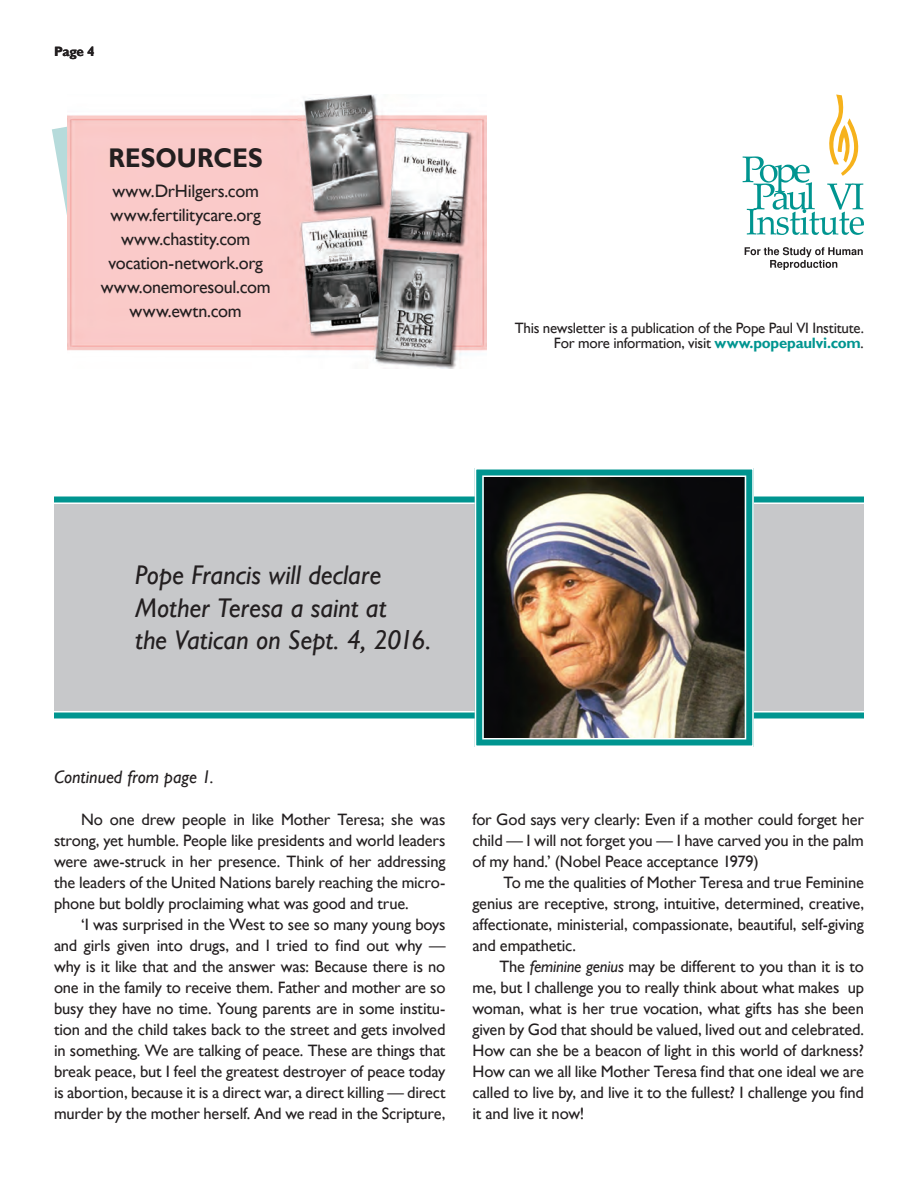
<style>
.page{position:relative;width:918px;height:1188px;background:#fff}
.page>*{position:absolute;margin:0;border:0;box-sizing:border-box;transform-origin:0 0}
.t1{font:italic 27px/32.4px "Gill Sans";color:#231f20}
.t2{font:700 27px "Gill Sans";letter-spacing:.01em;color:#231f20;scale:.9 1}
.t3{font:18px/24px "Gill Sans";letter-spacing:-.015em;color:#231f20;text-align:center}
.t4{font:italic 18px "Gill Sans";color:#231f20}
.t5{font:16.5px/21px "Gill Sans";letter-spacing:-.01em;color:#231f20;text-align:justify}
.t6{font:15px/15px "Gill Sans";letter-spacing:-.015em;color:#231f20;text-align:right}
.t7{font:700 13.5px "Gill Sans";color:#231f20}
.s1{font-weight:700;color:#009590}
.s2{font-style:italic}
</style>
<div class="page">
<div style="left:54px;top:500px;width:810px;height:216px;background:#c7c8ca"></div>
<div style="left:54px;top:495px;width:810px;height:9px;background:#009590"></div>
<hr style="left:54px;top:495px;width:810px;height:2px;background:#fff">
<hr style="left:54px;top:502px;width:810px;height:2px;background:#fff">
<div style="left:54px;top:711px;width:810px;height:9px;background:#009590"></div>
<hr style="left:54px;top:711px;width:810px;height:2px;background:#fff">
<hr style="left:54px;top:718px;width:810px;height:2px;background:#fff">
<svg style="left:52px;top:115px;width:16px;height:208px"></svg>
<svg style="left:743px;top:95px;width:121px;height:140px"></svg>
<svg style="left:745px;top:247px;width:118px;height:23px"></svg>
<img style="left:68px;top:94px;width:418px;height:275px">
<img style="left:474px;top:468px;width:281px;height:279px">
<div style="left:482px;top:475px;width:264px;height:265px;border:2px solid #fff"></div>
<p class="t7" style="left:54px;top:44px;width:42px">Page 4</p>
<h1 class="t2" style="left:108px;top:142px;width:173px">RESOURCES</h1>
<p class="t3" style="left:101px;top:180px;width:172px">www.DrHilgers.com www.fertilitycare.org www.chastity.com vocation-network.org www.onemoresoul.com www.ewtn.com</p>
<p class="t6" style="left:515px;top:320px;width:351px">This newsletter is a publication of the Pope Paul VI Institute.<br>For more information, visit <span class="s1">www.popepaulvi.com</span>.</p>
<h1 class="t1" style="left:135px;top:559px;width:295px">Pope Francis will declare<br>Mother Teresa a saint at<br>the Vatican on Sept. 4, 2016.</h1>
<p class="t4" style="left:54px;top:767px;width:160px">Continued from page 1.</p>
<p class="t5" style="left:54px;top:809px;width:393px;text-indent:27px">No one drew people in like Mother Teresa; she was strong, yet humble. People like presidents and world leaders were awe-struck in her presence. Think of her addressing the leaders of the United Nations barely reaching the micro&shy;phone but boldly proclaiming what was good and true.</p>
<p class="t5" style="left:54px;top:914px;width:393px;text-indent:27px">‘I was surprised in the West to see so many young boys and girls given into drugs, and I tried to find out why — why is it like that and the answer was: Because there is no one in the family to receive them. Father and mother are so busy they have no time. Young parents are in some institu&shy;tion and the child takes back to the street and gets involved in something. We are talking of peace. These are things that break peace, but I feel the greatest destroyer of peace today is abortion, because it is a direct war, a direct killing — direct murder by the mother herself. And we read in the Scripture,</p>
<p class="t5" style="left:473px;top:809px;width:393px">for God says very clearly: Even if a mother could forget her child — I will not forget you — I have carved you in the palm of my hand.’ (Nobel Peace acceptance 1979)</p>
<p class="t5" style="left:473px;top:872px;width:393px;text-indent:31px">To me the qualities of Mother Teresa and true Feminine genius are receptive, strong, intuitive, determined, creative, affectionate, ministerial, compassionate, beautiful, self-giving and empathetic.</p>
<p class="t5" style="left:473px;top:956px;width:393px;text-indent:27px">The <span class="s2">feminine genius</span> may be different to you than it is to me, but I challenge you to really think about what makes up woman, what is her true vocation, what gifts has she been given by God that should be valued, lived out and celebrated.<br>How can she be a beacon of light in this world of darkness?<br>How can we all like Mother Teresa find that one ideal we are called to live by, and live it to the fullest? I challenge you find it and live it now!</p>
</div>
